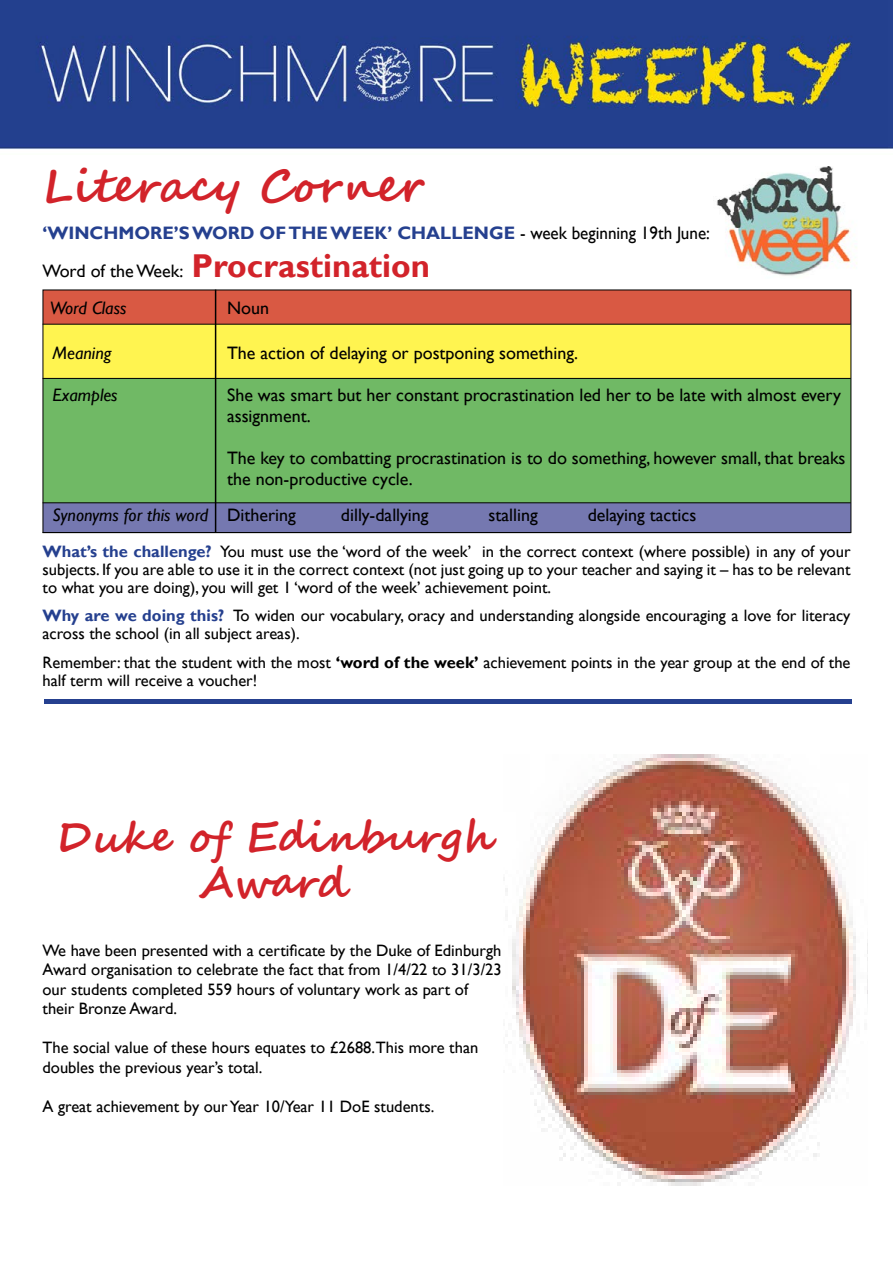
<style>
.page{position:relative;width:893px;height:1263px;background:#fff}
.page>*{position:absolute;margin:0;border:0;box-sizing:border-box;transform-origin:0 0}
.t1{font:700 45px "Segoe Script";color:#d2232a}
.t2{font:700 42px/45px "Segoe Script";color:#d2232a;text-align:center}
.t3{font:700 33px "Gill Sans";color:#d2232a}
.t4{font:18px/21px "Gill Sans";color:#000}
.t5{font:700 18px "Gill Sans";color:#25408f}
.t6{font:italic 18px "Gill Sans";color:#000}
.t7{font:16.5px/18px "Gill Sans";color:#000}
.s1{font-weight:400;color:#000}
.s2{font-weight:400;font-size:18px;color:#000}
.s3{font-style:normal}
.s4{font-weight:700;color:#25408f}
.s5{font-weight:700}
</style>
<div class="page">
<img style="left:0;top:0;width:893px;height:149px">
<div style="left:43px;top:497px;width:807px;height:36px;background:#7578b0"></div>
<div style="left:43px;top:290px;width:808px;height:34px;background:#d95943"></div>
<div style="left:43px;top:324px;width:808px;height:54px;background:#fff450"></div>
<div style="left:43px;top:378px;width:808px;height:124px;background:#70b965"></div>
<img style="left:716px;top:166px;width:141px;height:110px">
<hr style="left:43px;top:324px;width:808px;height:1px;background:#000">
<hr style="left:43px;top:378px;width:808px;height:1px;background:#000">
<hr style="left:43px;top:502px;width:808px;height:1px;background:#000">
<hr style="left:215px;top:290px;width:1px;height:243px;background:#000">
<hr style="left:43px;top:532px;width:808px;height:1px;background:#000">
<div style="left:44px;top:699px;width:808px;height:5px;background:#25408f"></div>
<img style="left:505px;top:754px;width:351px;height:431px">
<h1 class="t1" style="left:43px;top:149px;width:382px">Literacy Corner</h1>
<p class="t5" style="left:43px;top:222px;width:669px">‘Winch more’s word of th e week’ challenge <span class="s1">- week beginning 19th June:</span></p>
<h3 class="t3" style="left:43px;top:246px;width:389px"><span class="s2">Word of the Week:</span> Procrastination</h3>
<p class="t6" style="left:50px;top:298px;width:78px">Word Class</p>
<p class="t4" style="left:227px;top:298px;width:43px">Noun</p>
<p class="t6" style="left:53px;top:342px;width:60px">Meaning</p>
<p class="t4" style="left:227px;top:342px;width:353px">The action of delaying or postponing something.</p>
<p class="t6" style="left:53px;top:384px;width:67px">Examples</p>
<p class="t4" style="left:227px;top:384px;width:615px">She was smart but her constant procrastination led her to be late with almost every assignment.</p>
<p class="t4" style="left:227px;top:447px;width:620px">The key to combatting procrastination is to do something, however small, that breaks the non-productive cycle.</p>
<p class="t6" style="left:53px;top:504px;width:245px">Synonyms for this word <span class="s3">Dithering</span></p>
<p class="t4" style="left:341px;top:504px;width:89px">dilly-dallying</p>
<p class="t4" style="left:489px;top:504px;width:51px">stalling</p>
<p class="t4" style="left:588px;top:504px;width:110px">delaying tactics</p>
<p class="t7" style="left:43px;top:542px;width:809px;text-align:justify"><span class="s4">What’s the challenge?</span> You must use the ‘word of the week’ in the correct context (where possible) in any of your subjects. If you are able to use it in the correct context (not just going up to your teacher and saying it – has to be relevant to what you are doing), you will get 1 ‘word of the week’ achievement point.</p>
<p class="t7" style="left:43px;top:607px;width:809px"><span class="s4">Why are we doing this?</span> To widen our vocabulary, oracy and understanding alongside encouraging a love for literacy across the school (in all subject areas).</p>
<p class="t7" style="left:43px;top:653px;width:809px">Remember: that the student with the most <span class="s5">‘word of the week’</span> achievement points in the year group at the end of the half term will receive a voucher!</p>
<h2 class="t2" style="left:56px;top:815px;width:442px">Duke of Edinburgh<br>Award</h2>
<p class="t7" style="left:43px;top:940px;width:461px;line-height:19.5px">We have been presented with a certificate by the Duke of Edinburgh Award organisation to celebrate the fact that from 1/4/22 to 31/3/23 our students completed 559 hours of voluntary work as part of their Bronze Award.</p>
<p class="t7" style="left:43px;top:1038px;width:437px;line-height:19.5px">The social value of these hours equates to £2688.This more than doubles the previous year’s total.</p>
<p class="t7" style="left:43px;top:1097px;width:393px">A great achievement by our Year 10/Year 11 DoE students.</p>
</div>
